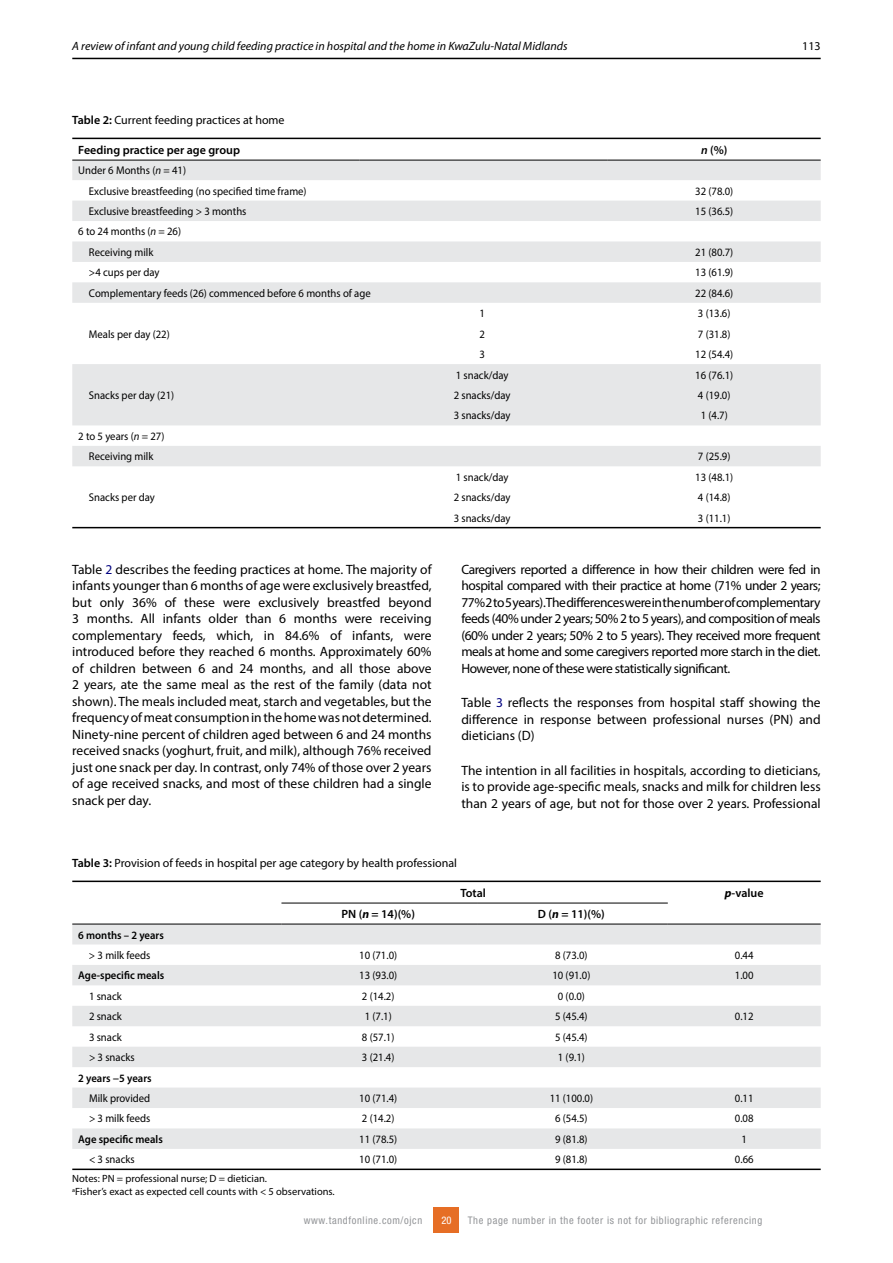
<style>
.page{position:relative;width:893px;height:1263px;background:#fff}
.page>*{position:absolute;margin:0;border:0;box-sizing:border-box;transform-origin:0 0}
.t1{font:13.5px/16.5px "Myriad Pro";color:#000;text-align:justify}
.t2{font:12px "Myriad Pro";color:#000}
.t3{font:italic 12px "Myriad Pro";color:#000}
.t4{font:600 12px "Myriad Pro";color:#000}
.t5{font:11.25px/20.4px "Myriad Pro";color:#000;scale:.95 1}
.t6{font:600 11.25px "Myriad Pro";color:#000;scale:.95 1}
.t7{font:10.5px/12.6px "Myriad Pro";color:#000}
.t8{font:condensed 10.5px "Helvetica Neue LT Std";letter-spacing:.06em;color:#939598}
.t9{font:condensed 10.5px "Helvetica Neue LT Std";color:#fff}
.s1{font-weight:600}
.s2{font-style:italic}
.s3{color:#000080}
.s4{font-weight:700;font-style:italic}
</style>
<div class="page">
<div style="left:434px;top:1208px;width:25px;height:25px;background:#e66e25"></div>
<hr style="left:72px;top:58px;width:749px;height:1px;background:#000">
<hr style="left:72px;top:138px;width:749px;height:1px;background:#000">
<svg style="left:72px;top:161px;width:749px;height:305px"></svg>
<div style="left:72px;top:364px;width:749px;height:61px;background:#e6e7e8"></div>
<hr style="left:72px;top:160px;width:288px;height:1px;background:#000">
<hr style="left:360px;top:160px;width:248px;height:1px;background:#000">
<hr style="left:608px;top:160px;width:213px;height:1px;background:#000">
<hr style="left:72px;top:527px;width:749px;height:1px;background:#000">
<hr style="left:72px;top:880px;width:749px;height:2px;background:#000">
<svg style="left:72px;top:925px;width:749px;height:224px;fill:#e6e7e8"></svg>
<hr style="left:72px;top:924px;width:209px;height:1px;background:#000">
<hr style="left:281px;top:924px;width:197px;height:1px;background:#000">
<hr style="left:478px;top:924px;width:190px;height:1px;background:#000">
<hr style="left:668px;top:924px;width:153px;height:1px;background:#000">
<hr style="left:281px;top:903px;width:197px;height:1px;background:#000">
<hr style="left:478px;top:903px;width:190px;height:1px;background:#000">
<hr style="left:72px;top:1168px;width:749px;height:2px;background:#000">
<p class="t3" style="left:72px;top:39px;width:497px">A review of infant and young child feeding practice in hospital and the home in KwaZulu-Natal Midlands</p>
<p class="t2" style="left:802px;top:39px;width:20px">113</p>
<p class="t2" style="left:72px;top:112px;width:214px"><span class="s1">Table 2:</span> Current feeding practices at home</p>
<p class="t4" style="left:78px;top:142px;width:163px">Feeding practice per age group</p>
<p class="t4" style="left:701px;top:142px;width:28px"><span class="s2">n</span> (%)</p>
<p class="t5" style="left:89px;top:160px;width:231px;text-indent:-11px">Under 6 Months (<span class="s2">n</span> = 41)<br>Exclusive breastfeeding (no specified time frame)</p>
<p class="t5" style="left:695px;top:180px;width:41px">32 (78.0)</p>
<p class="t5" style="left:89px;top:201px;width:167px">Exclusive breastfeeding &gt; 3 months</p>
<p class="t5" style="left:695px;top:201px;width:41px">15 (36.5)</p>
<p class="t5" style="left:89px;top:221px;width:99px;text-indent:-11px">6 to 24 months (<span class="s2">n</span> = 26)<br>Receiving milk</p>
<p class="t5" style="left:695px;top:242px;width:41px">21 (80.7)</p>
<p class="t5" style="left:89px;top:262px;width:76px">&gt;4 cups per day</p>
<p class="t5" style="left:695px;top:262px;width:41px">13 (61.9)</p>
<p class="t5" style="left:89px;top:283px;width:298px">Complementary feeds (26) commenced before 6 months of age</p>
<p class="t5" style="left:695px;top:283px;width:41px">22 (84.6)</p>
<p class="t5" style="left:89px;top:324px;width:87px">Meals per day (22)</p>
<p class="t5" style="left:479px;top:303px;width:7px">1</p>
<p class="t5" style="left:698px;top:303px;width:36px">3 (13.6)</p>
<p class="t5" style="left:479px;top:324px;width:7px">2</p>
<p class="t5" style="left:698px;top:324px;width:36px">7 (31.8)</p>
<p class="t5" style="left:479px;top:344px;width:7px">3</p>
<p class="t5" style="left:695px;top:344px;width:41px">12 (54.4)</p>
<p class="t5" style="left:89px;top:385px;width:91px">Snacks per day (21)</p>
<p class="t5" style="left:78px;top:426px;width:92px;text-align:center">2 to 5 years (<span class="s2">n</span> = 27)<br>Receiving milk</p>
<p class="t5" style="left:89px;top:487px;width:71px">Snacks per day</p>
<p class="t5" style="left:456px;top:364px;width:57px">1 snack/day</p>
<p class="t5" style="left:695px;top:364px;width:41px">16 (76.1)</p>
<p class="t5" style="left:454px;top:385px;width:61px">2 snacks/day</p>
<p class="t5" style="left:698px;top:385px;width:36px">4 (19.0)</p>
<p class="t5" style="left:454px;top:405px;width:61px">3 snacks/day</p>
<p class="t5" style="left:701px;top:405px;width:30px">1 (4.7)</p>
<p class="t5" style="left:698px;top:446px;width:36px">7 (25.9)</p>
<p class="t5" style="left:456px;top:467px;width:57px">1 snack/day</p>
<p class="t5" style="left:695px;top:467px;width:41px">13 (48.1)</p>
<p class="t5" style="left:454px;top:487px;width:61px">2 snacks/day</p>
<p class="t5" style="left:698px;top:487px;width:36px">4 (14.8)</p>
<p class="t5" style="left:454px;top:507px;width:61px">3 snacks/day</p>
<p class="t5" style="left:698px;top:507px;width:36px">3 (11.1)</p>
<p class="t1" style="left:72px;top:561px;width:361px">Table <span class="s3">2</span> describes the feeding practices at home. The majority of infants younger than 6 months of age were exclusively breastfed, but only 36% of these were exclusively breastfed beyond 3 months. All infants older than 6 months were receiving complementary feeds, which, in 84.6% of infants, were introduced before they reached 6 months. Approximately 60% of children between 6 and 24 months, and all those above 2 years, ate the same meal as the rest of the family (data not shown). The meals included meat, starch and vegetables, but the frequency of meat consumption in the home was not determined.<br>Ninety-nine percent of children aged between 6 and 24 months received snacks (yoghurt, fruit, and milk), although 76% received just one snack per day. In contrast, only 74% of those over 2 years of age received snacks, and most of these children had a single snack per day.</p>
<p class="t1" style="left:461px;top:561px;width:361px">Caregivers reported a difference in how their children were fed in hospital compared with their practice at home (71% under 2 years; 77% 2 to 5 years). The differences were in the number of complementary feeds (40% under 2 years; 50% 2 to 5 years), and composition of meals (60% under 2 years; 50% 2 to 5 years). They received more frequent meals at home and some caregivers reported more starch in the diet.<br>However, none of these were statistically significant.</p>
<p class="t1" style="left:461px;top:694px;width:361px">Table <span class="s3">3</span> reflects the responses from hospital staff showing the difference in response between professional nurses (PN) and dieticians (D)</p>
<p class="t1" style="left:461px;top:762px;width:361px">The intention in all facilities in hospitals, according to dieticians, is to provide age-specific meals, snacks and milk for children less than 2 years of age, but not for those over 2 years. Professional</p>
<p class="t2" style="left:72px;top:855px;width:386px"><span class="s1">Table 3:</span> Provision of feeds in hospital per age category by health professional</p>
<p class="t4" style="left:460px;top:885px;width:27px">Total</p>
<p class="t4" style="left:725px;top:885px;width:40px"><span class="s4">p</span>-value</p>
<p class="t4" style="left:341px;top:906px;width:75px">PN (<span class="s4">n</span> = 14)(%)</p>
<p class="t4" style="left:538px;top:906px;width:68px">D (<span class="s4">n</span> = 11)(%)</p>
<p class="t6" style="left:78px;top:927px;width:92px">6 months – 2 years</p>
<p class="t5" style="left:89px;top:945px;width:66px">&gt; 3 milk feeds</p>
<p class="t5" style="left:359px;top:945px;width:41px">10 (71.0)</p>
<p class="t5" style="left:555px;top:945px;width:36px">8 (73.0)</p>
<p class="t5" style="left:735px;top:945px;width:21px">0.44</p>
<p class="t6" style="left:78px;top:968px;width:92px">Age-specific meals</p>
<p class="t5" style="left:359px;top:965px;width:41px">13 (93.0)</p>
<p class="t5" style="left:552px;top:965px;width:41px">10 (91.0)</p>
<p class="t5" style="left:735px;top:965px;width:21px">1.00</p>
<p class="t5" style="left:89px;top:986px;width:36px">1 snack</p>
<p class="t5" style="left:362px;top:986px;width:36px">2 (14.2)</p>
<p class="t5" style="left:558px;top:986px;width:30px">0 (0.0)</p>
<p class="t5" style="left:89px;top:1006px;width:36px">2 snack</p>
<p class="t5" style="left:365px;top:1006px;width:30px">1 (7.1)</p>
<p class="t5" style="left:555px;top:1006px;width:36px">5 (45.4)</p>
<p class="t5" style="left:735px;top:1006px;width:21px">0.12</p>
<p class="t5" style="left:89px;top:1026px;width:36px">3 snack</p>
<p class="t5" style="left:362px;top:1026px;width:36px">8 (57.1)</p>
<p class="t5" style="left:555px;top:1026px;width:36px">5 (45.4)</p>
<p class="t5" style="left:89px;top:1047px;width:50px">&gt; 3 snacks</p>
<p class="t5" style="left:362px;top:1047px;width:36px">3 (21.4)</p>
<p class="t5" style="left:558px;top:1047px;width:30px">1 (9.1)</p>
<p class="t6" style="left:78px;top:1071px;width:79px">2 years −5 years</p>
<p class="t5" style="left:89px;top:1088px;width:66px">Milk provided</p>
<p class="t5" style="left:359px;top:1088px;width:41px">10 (71.4)</p>
<p class="t5" style="left:550px;top:1088px;width:47px">11 (100.0)</p>
<p class="t5" style="left:735px;top:1088px;width:21px">0.11</p>
<p class="t5" style="left:89px;top:1108px;width:66px">&gt; 3 milk feeds</p>
<p class="t5" style="left:362px;top:1108px;width:36px">2 (14.2)</p>
<p class="t5" style="left:555px;top:1108px;width:36px">6 (54.5)</p>
<p class="t5" style="left:735px;top:1108px;width:21px">0.08</p>
<p class="t6" style="left:78px;top:1132px;width:90px">Age specific meals</p>
<p class="t5" style="left:359px;top:1129px;width:41px">11 (78.5)</p>
<p class="t5" style="left:555px;top:1129px;width:36px">9 (81.8)</p>
<p class="t5" style="left:741px;top:1129px;width:7px">1</p>
<p class="t5" style="left:89px;top:1149px;width:50px">&lt; 3 snacks</p>
<p class="t5" style="left:359px;top:1149px;width:41px">10 (71.0)</p>
<p class="t5" style="left:555px;top:1149px;width:36px">9 (81.8)</p>
<p class="t5" style="left:735px;top:1149px;width:21px">0.66</p>
<p class="t7" style="left:72px;top:1172px;width:264px">Notes: PN = professional nurse; D = dietician.<br><sup>a</sup>Fisher’s exact as expected cell counts with &lt; 5 observations.</p>
<p class="t8" style="left:304px;top:1214px;width:120px">www.tandfonline.com/ojcn</p>
<p class="t9" style="left:441px;top:1214px;width:12px">20</p>
<p class="t8" style="left:468px;top:1214px;width:296px">The page number in the footer is not for bibliographic referencing</p>
</div>
